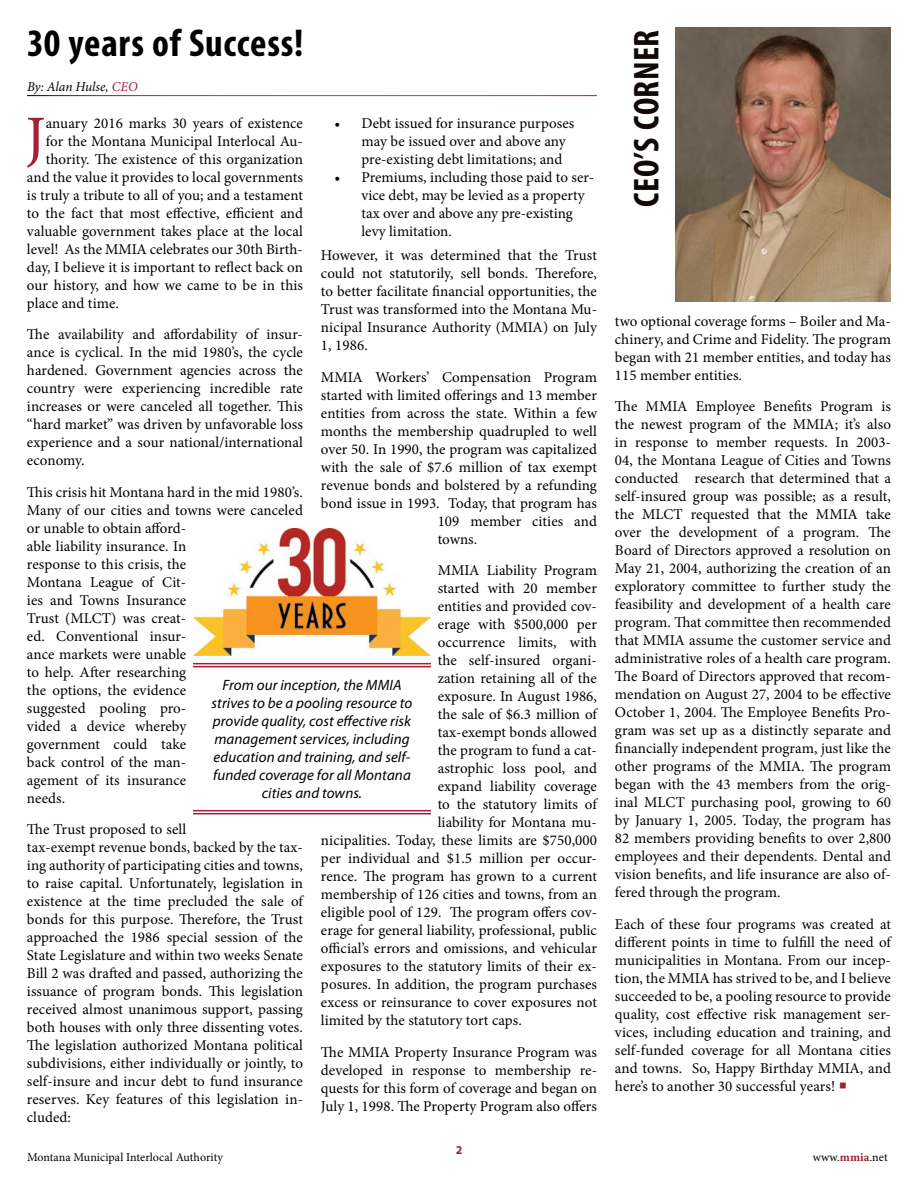
<style>
.page{position:relative;width:918px;height:1188px;background:#fff}
.page>*{position:absolute;margin:0;border:0;box-sizing:border-box;transform-origin:0 0}
.t1{font:61.2px "Minion Pro";color:#a41f35}
.t2{font:700 condensed 39px "Myriad Pro";letter-spacing:.02em;color:#000}
.t3{font:700 condensed 36px "Myriad Pro";letter-spacing:.015em;color:#100906}
.t4{font:15px/18px "Minion Pro";color:#000;text-align:justify}
.t5{font:italic 15px/18px "Myriad Pro";letter-spacing:.005em;color:#000;text-align:center}
.t6{font:italic 13.5px "Minion Pro";letter-spacing:-.005em;color:#000}
.t7{font:12px "Minion Pro";letter-spacing:.005em;color:#000}
.t8{font:700 12px "Myriad Pro";color:#a41f35}
.s1{color:#a41f35}
.s2{font-weight:700;color:#a41f35}
</style>
<div class="page">
<img style="left:675px;top:27px;width:216px;height:274px">
<img style="left:193px;top:528px;width:238px;height:127px">
<hr style="left:193px;top:813px;width:238px;height:1px;background:#a41f35">
<hr style="left:193px;top:810px;width:238px;height:1px;background:#a41f35">
<hr style="left:193px;top:666px;width:238px;height:1px;background:#a41f35">
<hr style="left:193px;top:663px;width:238px;height:1px;background:#a41f35">
<h2 class="t2" style="left:27px;top:19px;width:278px">30 years of Success!</h2>
<p class="t6" style="left:27px;top:77px;width:112px">By: Alan Hulse, <span class="s1">CEO</span></p>
<h1 class="t1" style="left:25px;top:97px;width:22px">J</h1>
<p class="t4" style="left:46px;top:114px;width:259px">anuary 2016 marks 30 years of existence</p>
<p class="t4" style="left:361px;top:114px;width:214px;text-align:left;text-indent:-27px">• Debt issued for insurance purposes may be issued over and above any pre-existing debt limitations; and</p>
<p class="t4" style="left:361px;top:168px;width:234px;text-align:left;text-indent:-27px">• Premiums, including those paid to ser&shy;vice debt, may be levied as a property tax over and above any pre-existing levy limitation.</p>
<p class="t4" style="left:321px;top:247px;width:278px">However, it was determined that the Trust could not statutorily, sell bonds. Therefore, to better facilitate financial opportunities, the Trust was transformed into the Montana Mu&shy;nicipal Insurance Authority (MMIA) on July 1, 1986.</p>
<p class="t4" style="left:321px;top:368px;width:277px">MMIA Workers’ Compensation Program</p>
<p class="t4" style="left:321px;top:386px;width:277px">started with limited offerings and 13 member</p>
<p class="t4" style="left:321px;top:404px;width:277px">entities from across the state. Within a few</p>
<p class="t4" style="left:321px;top:422px;width:278px">months the membership quadrupled to well</p>
<p class="t4" style="left:321px;top:440px;width:277px">over 50. In 1990, the program was capitalized</p>
<p class="t4" style="left:321px;top:458px;width:277px">with the sale of $7.6 million of tax exempt</p>
<p class="t4" style="left:321px;top:476px;width:277px">revenue bonds and bolstered by a refunding</p>
<p class="t4" style="left:321px;top:494px;width:278px">bond issue in 1993. Today, that program has</p>
<p class="t4" style="left:438px;top:512px;width:161px">109 member cities and</p>
<p class="t4" style="left:438px;top:530px;width:41px">towns.</p>
<p class="t4" style="left:438px;top:562px;width:161px">MMIA Liability Program</p>
<p class="t4" style="left:438px;top:580px;width:161px">started with 20 member</p>
<p class="t4" style="left:438px;top:598px;width:161px">entities and provided cov-</p>
<p class="t4" style="left:438px;top:616px;width:161px">erage with $500,000 per</p>
<p class="t4" style="left:438px;top:634px;width:161px">occurrence limits, with</p>
<p class="t4" style="left:438px;top:652px;width:161px">the self-insured organi-</p>
<p class="t4" style="left:438px;top:670px;width:161px">zation retaining all of the</p>
<p class="t4" style="left:438px;top:688px;width:161px">exposure. In August 1986,</p>
<p class="t4" style="left:438px;top:706px;width:161px">the sale of $6.3 million of</p>
<p class="t4" style="left:438px;top:724px;width:161px">tax-exempt bonds allowed</p>
<p class="t4" style="left:438px;top:742px;width:161px">the program to fund a cat-</p>
<p class="t4" style="left:438px;top:760px;width:161px">astrophic loss pool, and</p>
<p class="t4" style="left:438px;top:778px;width:161px">expand liability coverage</p>
<p class="t4" style="left:438px;top:796px;width:161px">to the statutory limits of</p>
<p class="t4" style="left:438px;top:814px;width:161px">liability for Montana mu-</p>
<p class="t4" style="left:321px;top:832px;width:278px">nicipalities. Today, these limits are $750,000</p>
<p class="t4" style="left:321px;top:850px;width:277px">per individual and $1.5 million per occur-</p>
<p class="t4" style="left:321px;top:868px;width:278px">rence. The program has grown to a current</p>
<p class="t4" style="left:321px;top:886px;width:277px">membership of 126 cities and towns, from an</p>
<p class="t4" style="left:321px;top:904px;width:278px">eligible pool of 129. The program offers cov-</p>
<p class="t4" style="left:321px;top:922px;width:277px">erage for general liability, professional, public</p>
<p class="t4" style="left:321px;top:940px;width:277px">official’s errors and omissions, and vehicular</p>
<p class="t4" style="left:321px;top:958px;width:277px">exposures to the statutory limits of their ex-</p>
<p class="t4" style="left:321px;top:976px;width:277px">posures. In addition, the program purchases</p>
<p class="t4" style="left:321px;top:994px;width:277px">excess or reinsurance to cover exposures not</p>
<p class="t4" style="left:321px;top:1012px;width:202px">limited by the statutory tort caps.</p>
<p class="t4" style="left:321px;top:1043px;width:278px">The MMIA Property Insurance Program was developed in response to membership re&shy;quests for this form of coverage and began on July 1, 1998. The Property Program also offers</p>
<p class="t4" style="left:46px;top:132px;width:259px">for the Montana Municipal Interlocal Au-</p>
<p class="t4" style="left:46px;top:150px;width:259px">thority. The existence of this organization</p>
<p class="t4" style="left:27px;top:168px;width:277px">and the value it provides to local governments</p>
<p class="t4" style="left:27px;top:186px;width:278px">is truly a tribute to all of you; and a testament</p>
<p class="t4" style="left:27px;top:204px;width:278px">to the fact that most effective, efficient and</p>
<p class="t4" style="left:27px;top:222px;width:277px">valuable government takes place at the local</p>
<p class="t4" style="left:27px;top:240px;width:277px">level! As the MMIA celebrates our 30th Birth-</p>
<p class="t4" style="left:27px;top:258px;width:278px">day, I believe it is important to reflect back on</p>
<p class="t4" style="left:27px;top:276px;width:278px">our history, and how we came to be in this</p>
<p class="t4" style="left:27px;top:294px;width:93px">place and time.</p>
<p class="t4" style="left:27px;top:325px;width:278px">The availability and affordability of insur&shy;ance is cyclical. In the mid 1980’s, the cycle hardened. Government agencies across the country were experiencing incredible rate increases or were canceled all together. This “hard market” was driven by unfavorable loss experience and a sour national/international economy.</p>
<p class="t4" style="left:27px;top:483px;width:277px;text-align:left">This crisis hit Montana hard in the mid 1980’s.<br>Many of our cities and towns were canceled or unable to obtain afford-<br>able liability insurance. In<br>response to this crisis, the<br>Montana League of Cit-<br>ies and Towns Insurance<br>Trust (MLCT) was creat-<br>ed. Conventional insur-<br>ance markets were unable<br>to help. After researching<br>the options, the evidence<br>suggested pooling pro-<br>vided a device whereby<br>government could take<br>back control of the man-<br>agement of its insurance<br>needs.</p>
<p class="t4" style="left:27px;top:820px;width:278px;text-align:left">The Trust proposed to sell<br>tax-exempt revenue bonds, backed by the tax&shy;ing authority of participating cities and towns, to raise capital. Unfortunately, legislation in existence at the time precluded the sale of bonds for this purpose. Therefore, the Trust approached the 1986 special session of the State Legislature and within two weeks Senate Bill 2 was drafted and passed, authorizing the issuance of program bonds. This legislation received almost unanimous support, passing both houses with only three dissenting votes.<br>The legislation authorized Montana political subdivisions, either individually or jointly, to self-insure and incur debt to fund insurance reserves. Key features of this legislation in&shy;cluded:</p>
<p class="t5" style="left:212px;top:676px;width:202px">From our inception, the MMIA strives to be a pooling resource to provide quality, cost effective risk management services, including education and training, and self&shy;funded coverage for all Montana cities and towns.</p>
<h3 class="t3" style="left:624px;top:207px;width:178px;rotate:-90deg">CEO’S CORNER</h3>
<p class="t4" style="left:615px;top:312px;width:278px">two optional coverage forms – Boiler and Ma&shy;chinery, and Crime and Fidelity. The program began with 21 member entities, and today has 115 member entities.</p>
<p class="t4" style="left:615px;top:397px;width:278px">The MMIA Employee Benefits Program is the newest program of the MMIA; it’s also in response to member requests. In 2003- 04, the Montana League of Cities and Towns conducted research that determined that a self-insured group was possible; as a result, the MLCT requested that the MMIA take over the development of a program. The Board of Directors approved a resolution on May 21, 2004, authorizing the creation of an exploratory committee to further study the feasibility and development of a health care program. That committee then recommended that MMIA assume the customer service and administrative roles of a health care program.<br>The Board of Directors approved that recom&shy;mendation on August 27, 2004 to be effective October 1, 2004. The Employee Benefits Pro&shy;gram was set up as a distinctly separate and financially independent program, just like the other programs of the MMIA. The program began with the 43 members from the orig&shy;inal MLCT purchasing pool, growing to 60 by January 1, 2005. Today, the program has 82 members providing benefits to over 2,800 employees and their dependents. Dental and vision benefits, and life insurance are also of&shy;fered through the program.</p>
<p class="t4" style="left:615px;top:915px;width:278px">Each of these four programs was created at different points in time to fulfill the need of municipalities in Montana. From our incep&shy;tion, the MMIA has strived to be, and I believe succeeded to be, a pooling resource to provide quality, cost effective risk management ser&shy;vices, including education and training, and self-funded coverage for all Montana cities and towns. So, Happy Birthday MMIA, and here’s to another 30 successful years! <span class="s1">○</span></p>
<p class="t8" style="left:456px;top:1142px;width:8px">2</p>
<p class="t7" style="left:27px;top:1149px;width:198px">Montana Municipal Interlocal Authority</p>
<p class="t7" style="left:813px;top:1149px;width:76px">www.<span class="s2">mmia</span>.net</p>
</div>
